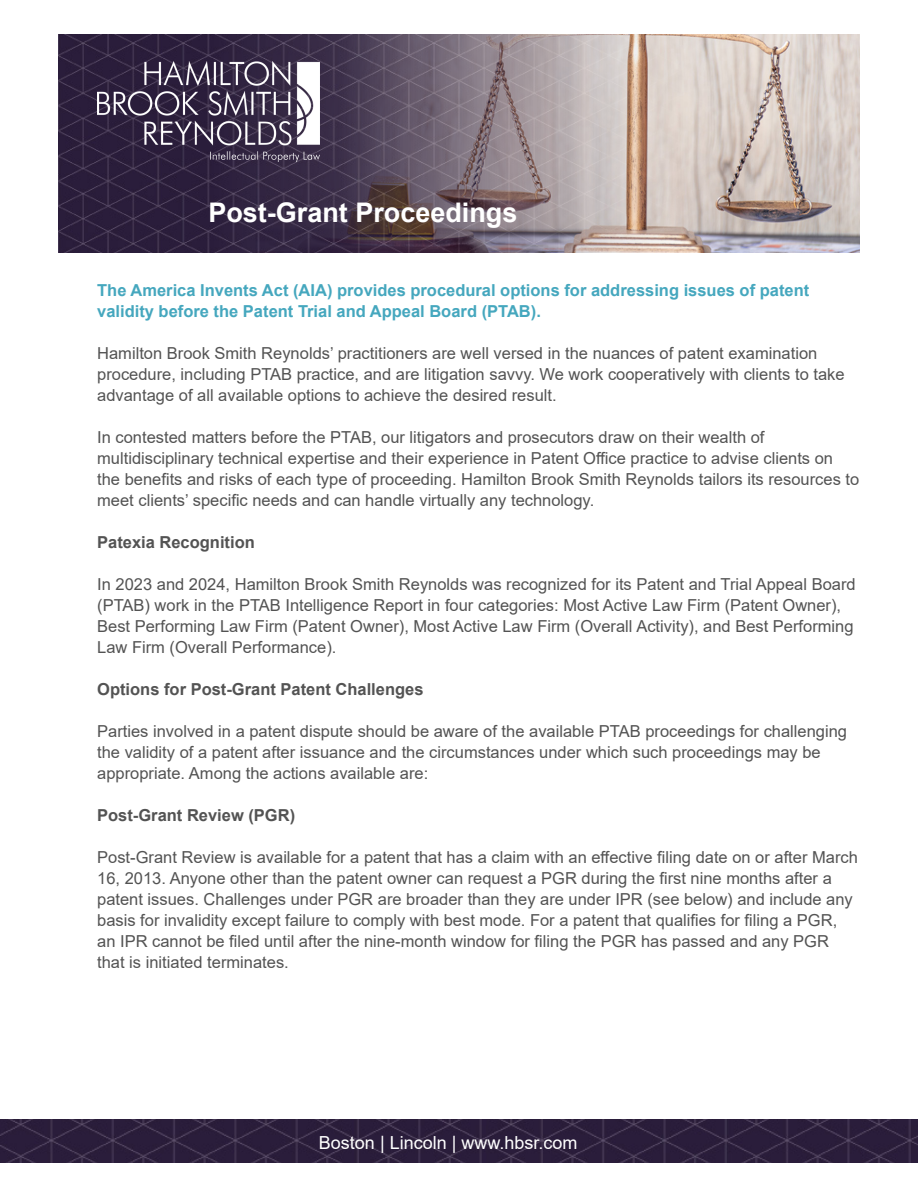
<style>
.page{position:relative;width:918px;height:1188px;background:#fff}
.page>*{position:absolute;margin:0;border:0;box-sizing:border-box;transform-origin:0 0}
.t1{font:700 27px "Arial";color:#fff}
.t2{font:18px "Arial";color:#fff}
.t3{font:16.5px/21px "Arial";color:#535353}
.t4{font:700 16.5px/21px "Arial";color:#45a7be}
.t5{font:700 16.5px "Arial";color:#535353}
</style>
<div class="page">
<img style="left:0;top:1119px;width:918px;height:43px">
<img style="left:59px;top:35px;width:149px;height:218px">
<img style="left:208px;top:35px;width:651px;height:218px">
<img style="left:97px;top:61px;width:223px;height:100px">
<p class="t1" style="left:208px;top:194px;width:311px">Post-Grant Proceedings</p>
<p class="t4" style="left:97px;top:280px;width:714px">The America Invents Act (AIA) provides procedural options for addressing issues of patent validity before the Patent Trial and Appeal Board (PTAB).</p>
<p class="t3" style="left:97px;top:342px;width:749px">Hamilton Brook Smith Reynolds’ practitioners are well versed in the nuances of patent examination procedure, including PTAB practice, and are litigation savvy. We work cooperatively with clients to take advantage of all available options to achieve the desired result.</p>
<p class="t3" style="left:97px;top:426px;width:764px">In contested matters before the PTAB, our litigators and prosecutors draw on their wealth of multidisciplinary technical expertise and their experience in Patent Office practice to advise clients on the benefits and risks of each type of proceeding. Hamilton Brook Smith Reynolds tailors its resources to meet clients’ specific needs and can handle virtually any technology.</p>
<p class="t5" style="left:97px;top:530px;width:159px">Patexia Recognition</p>
<p class="t3" style="left:97px;top:573px;width:760px">In 2023 and 2024, Hamilton Brook Smith Reynolds was recognized for its Patent and Trial Appeal Board (PTAB) work in the PTAB Intelligence Report in four categories: Most Active Law Firm (Patent Owner), Best Performing Law Firm (Patent Owner), Most Active Law Firm (Overall Activity), and Best Performing Law Firm (Overall Performance).</p>
<p class="t5" style="left:97px;top:677px;width:328px">Options for Post-Grant Patent Challenges</p>
<p class="t3" style="left:97px;top:720px;width:751px">Parties involved in a patent dispute should be aware of the available PTAB proceedings for challenging the validity of a patent after issuance and the circumstances under which such proceedings may be appropriate. Among the actions available are:</p>
<p class="t5" style="left:97px;top:803px;width:200px">Post-Grant Review (PGR)</p>
<p class="t3" style="left:97px;top:846px;width:762px">Post-Grant Review is available for a patent that has a claim with an effective filing date on or after March 16, 2013. Anyone other than the patent owner can request a PGR during the first nine months after a patent issues. Challenges under PGR are broader than they are under IPR (see below) and include any basis for invalidity except failure to comply with best mode. For a patent that qualifies for filing a PGR, an IPR cannot be filed until after the nine-month window for filing the PGR has passed and any PGR that is initiated terminates.</p>
<p class="t2" style="left:319px;top:1131px;width:260px">Boston | Lincoln | www.hbsr.com</p>
</div>
